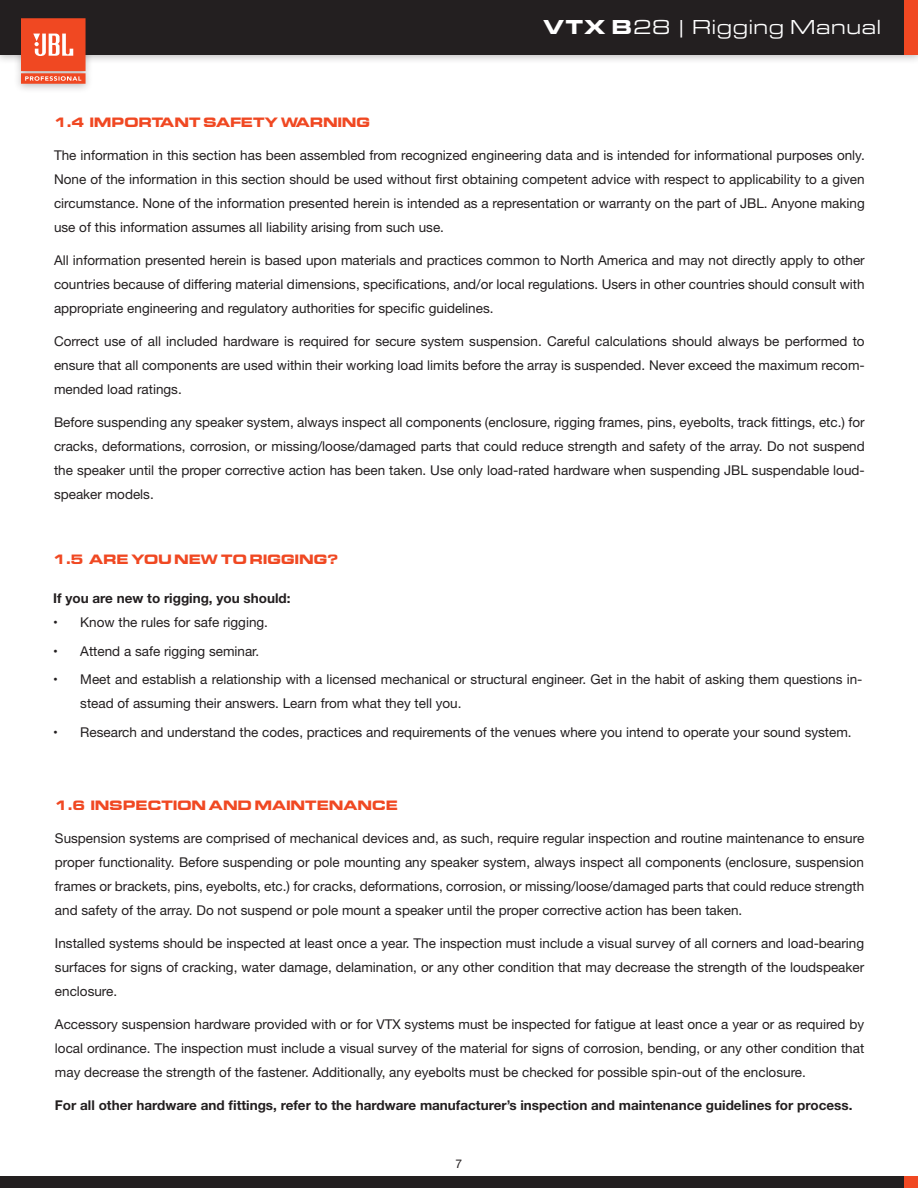
<style>
.page{position:relative;width:918px;height:1188px;background:#fff}
.page>*{position:absolute;margin:0;border:0;box-sizing:border-box;transform-origin:0 0}
.t1{font:21px "Eurostile Ext";color:#fff}
.Main_Body{font:13.5px/24px "Helvetica Neue";color:#231f20;text-align:justify}
.Main_Body-2{font:700 13.5px "Helvetica Neue";color:#231f20}
.Sub_Title{font:700 13.5px "Eddmond";color:#f04822}
.t2{font:12px "Helvetica Neue";color:#231f20}
.s1{font-weight:900}
</style>
<div class="page">
<div style="left:0;top:0;width:918px;height:65px;background:#231f20;opacity:.3"></div>
<div style="left:0;top:0;width:918px;height:55px;background:#231f20"></div>
<div style="left:13px;top:12px;width:81px;height:82px;background:#231f20;opacity:.3"></div>
<svg style="left:21px;top:18px;width:65px;height:66px;background:#ee6444"></svg>
<div style="left:904px;top:0;width:14px;height:55px;background:#f04822"></div>
<div style="left:0;top:1176px;width:918px;height:12px;background:#231f20"></div>
<div style="left:904px;top:1176px;width:14px;height:12px;background:#f04822"></div>
<h1 class="t1" style="left:543px;top:13px;width:340px"><span class="s1">VTX B</span>28 | Rigging Manual</h1>
<p class="Sub_Title" style="left:54px;top:113px;width:318px">1.4 IMPORTANT SAFETY WARNING</p>
<p class="Main_Body" style="left:54px;top:144px;width:812px">The information in this section has been assembled from recognized engineering data and is intended for informational purposes only.<br>None of the information in this section should be used without first obtaining competent advice with respect to applicability to a given circumstance. None of the information presented herein is intended as a representation or warranty on the part of JBL. Anyone making use of this information assumes all liability arising from such use.</p>
<p class="Main_Body" style="left:54px;top:249px;width:812px">All information presented herein is based upon materials and practices common to North America and may not directly apply to other countries because of differing material dimensions, specifications, and/or local regulations. Users in other countries should consult with appropriate engineering and regulatory authorities for specific guidelines.</p>
<p class="Main_Body" style="left:54px;top:330px;width:812px">Correct use of all included hardware is required for secure system suspension. Careful calculations should always be performed to ensure that all components are used within their working load limits before the array is suspended. Never exceed the maximum recom&shy;mended load ratings.</p>
<p class="Main_Body" style="left:54px;top:411px;width:812px">Before suspending any speaker system, always inspect all components (enclosure, rigging frames, pins, eyebolts, track fittings, etc.) for cracks, deformations, corrosion, or missing/loose/damaged parts that could reduce strength and safety of the array. Do not suspend the speaker until the proper corrective action has been taken. Use only load-rated hardware when suspending JBL suspendable loud&shy;speaker models.</p>
<p class="Sub_Title" style="left:53px;top:551px;width:286px">1.5 ARE YOU NEW TO RIGGING?</p>
<p class="Main_Body-2" style="left:53px;top:588px;width:239px">If you are new to rigging, you should:</p>
<p class="Main_Body" style="left:53px;top:611px;width:216px">• Know the rules for safe rigging.</p>
<p class="Main_Body" style="left:53px;top:640px;width:208px">• Attend a safe rigging seminar.</p>
<p class="Main_Body" style="left:80px;top:668px;width:784px;text-indent:-27px">• Meet and establish a relationship with a licensed mechanical or structural engineer. Get in the habit of asking them questions in&shy;stead of assuming their answers. Learn from what they tell you.</p>
<p class="Main_Body" style="left:53px;top:721px;width:800px">• Research and understand the codes, practices and requirements of the venues where you intend to operate your sound system.</p>
<p class="Sub_Title" style="left:55px;top:797px;width:344px">1.6 INSPECTION AND MAINTENANCE</p>
<p class="Main_Body" style="left:55px;top:827px;width:811px">Suspension systems are comprised of mechanical devices and, as such, require regular inspection and routine maintenance to ensure proper functionality. Before suspending or pole mounting any speaker system, always inspect all components (enclosure, suspension frames or brackets, pins, eyebolts, etc.) for cracks, deformations, corrosion, or missing/loose/damaged parts that could reduce strength and safety of the array. Do not suspend or pole mount a speaker until the proper corrective action has been taken.</p>
<p class="Main_Body" style="left:55px;top:932px;width:811px">Installed systems should be inspected at least once a year. The inspection must include a visual survey of all corners and load-bearing surfaces for signs of cracking, water damage, delamination, or any other condition that may decrease the strength of the loudspeaker enclosure.</p>
<p class="Main_Body" style="left:55px;top:1013px;width:811px">Accessory suspension hardware provided with or for VTX systems must be inspected for fatigue at least once a year or as required by local ordinance. The inspection must include a visual survey of the material for signs of corrosion, bending, or any other condition that may decrease the strength of the fastener. Additionally, any eyebolts must be checked for possible spin-out of the enclosure.</p>
<p class="Main_Body-2" style="left:55px;top:1095px;width:797px">For all other hardware and fittings, refer to the hardware manufacturer’s inspection and maintenance guidelines for process.</p>
<p class="t2" style="left:456px;top:1155px;width:8px">7</p>
</div>
